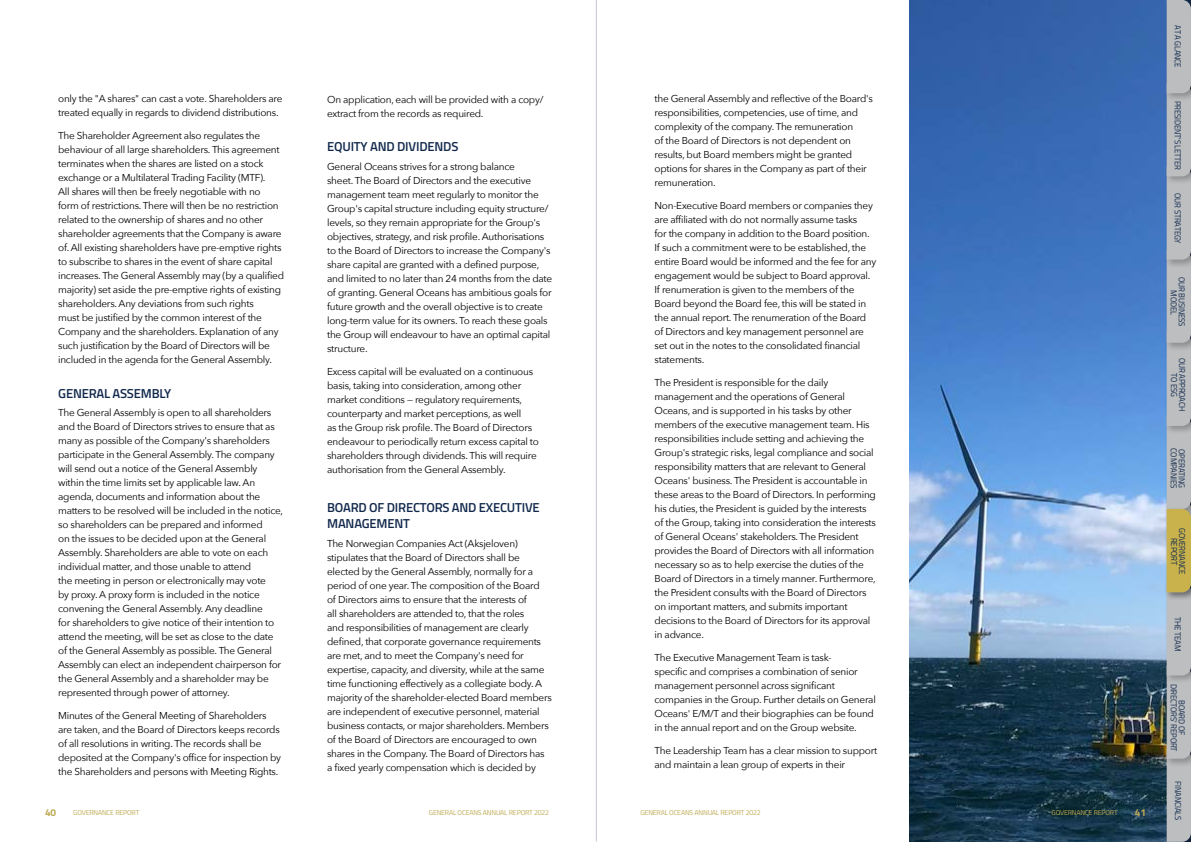
<style>
.page{position:relative;width:1191px;height:842px;background:#fff}
.page>*{position:absolute;margin:0;border:0;box-sizing:border-box;transform-origin:0 0}
.Mini_SubHeading{font:600 13px/16px "Titillium Web";letter-spacing:-.015em;color:#11294c}
.Body_Text{font:10px/14px "Avenir Next";letter-spacing:-.025em;color:#000}
.t1{font:700 10px "Titillium Web";color:#beab53}
.t2{font:8.6px/8px "Titillium Web";letter-spacing:-.015em;color:#11294c;text-align:center;scale:.92 1}
.t3{font:7px "Titillium Web";letter-spacing:-.025em;color:#beab53}
</style>
<div class="page">
<hr style="left:596px;top:0;width:1px;height:841px;background:#c5c4ce">
<img style="left:909px;top:0;width:255px;height:842px">
<div style="left:1164px;top:746px;width:27px;height:96px;background:#000;opacity:.25"></div>
<div style="left:1164px;top:663px;width:27px;height:104px;background:#000;opacity:.25"></div>
<div style="left:1164px;top:580px;width:27px;height:104px;background:#000;opacity:.25"></div>
<div style="left:1164px;top:414px;width:27px;height:104px;background:#000;opacity:.25"></div>
<div style="left:1164px;top:330px;width:27px;height:104px;background:#5991d9"></div>
<div style="left:1164px;top:247px;width:27px;height:104px;background:#4a7ec6"></div>
<div style="left:1164px;top:164px;width:27px;height:104px;background:#4074be"></div>
<div style="left:1164px;top:81px;width:27px;height:104px;background:#3c6cb7"></div>
<div style="left:1164px;top:0;width:27px;height:102px;background:#3866ae"></div>
<div style="left:1164px;top:507px;width:27px;height:94px;background:#000;opacity:.25"></div>
<svg style="left:1166px;top:0;width:25px;height:842px;background:#adb2b1"></svg>
<p class="Body_Text" style="left:58px;top:91px;width:226px">only the "A shares" can cast a vote. Shareholders are treated equally in regards to dividend distributions.</p>
<p class="Body_Text" style="left:58px;top:128px;width:227px">The Shareholder Agreement also regulates the behaviour of all large shareholders. This agreement terminates when the shares are listed on a stock exchange or a Multilateral Trading Facility (MTF).<br>All shares will then be freely negotiable with no<br>form of restrictions. There will then be no restriction related to the ownership of shares and no other shareholder agreements that the Company is aware of. All existing shareholders have pre-emptive rights to subscribe to shares in the event of share capital increases. The General Assembly may (by a qualified majority) set aside the pre-emptive rights of existing shareholders. Any deviations from such rights<br>must be justified by the common interest of the Company and the shareholders. Explanation of any such justification by the Board of Directors will be included in the agenda for the General Assembly.</p>
<p class="Mini_SubHeading" style="left:58px;top:384px;width:115px">GENERAL ASSEMBLY</p>
<p class="Body_Text" style="left:58px;top:405px;width:226px">The General Assembly is open to all shareholders and the Board of Directors strives to ensure that as many as possible of the Company's shareholders participate in the General Assembly. The company will send out a notice of the General Assembly within the time limits set by applicable law. An agenda, documents and information about the matters to be resolved will be included in the notice, so shareholders can be prepared and informed<br>on the issues to be decided upon at the General Assembly. Shareholders are able to vote on each individual matter, and those unable to attend<br>the meeting in person or electronically may vote<br>by proxy. A proxy form is included in the notice convening the General Assembly. Any deadline<br>for shareholders to give notice of their intention to attend the meeting, will be set as close to the date of the General Assembly as possible. The General Assembly can elect an independent chairperson for the General Assembly and a shareholder may be represented through power of attorney.</p>
<p class="Body_Text" style="left:58px;top:708px;width:224px">Minutes of the General Meeting of Shareholders are taken, and the Board of Directors keeps records of all resolutions in writing. The records shall be deposited at the Company's office for inspection by the Shareholders and persons with Meeting Rights.</p>
<p class="Body_Text" style="left:327px;top:92px;width:218px">On application, each will be provided with a copy/ extract from the records as required.</p>
<p class="Mini_SubHeading" style="left:327px;top:138px;width:133px">EQUITY AND DIVIDENDS</p>
<p class="Body_Text" style="left:327px;top:159px;width:227px">General Oceans strives for a strong balance<br>sheet. The Board of Directors and the executive management team meet regularly to monitor the Group's capital structure including equity structure/ levels, so they remain appropriate for the Group's objectives, strategy, and risk profile. Authorisations to the Board of Directors to increase the Company's share capital are granted with a defined purpose, and limited to no later than 24 months from the date of granting. General Oceans has ambitious goals for future growth and the overall objective is to create long-term value for its owners. To reach these goals the Group will endeavour to have an optimal capital structure.</p>
<p class="Body_Text" style="left:327px;top:364px;width:213px">Excess capital will be evaluated on a continuous basis, taking into consideration, among other market conditions — regulatory requirements, counterparty and market perceptions, as well<br>as the Group risk profile. The Board of Directors endeavour to periodically return excess capital to shareholders through dividends. This will require authorisation from the General Assembly.</p>
<p class="Mini_SubHeading" style="left:327px;top:499px;width:214px">BOARD OF DIRECTORS AND EXECUTIVE<br>MANAGEMENT</p>
<p class="Body_Text" style="left:327px;top:536px;width:226px">The Norwegian Companies Act (Aksjeloven) stipulates that the Board of Directors shall be elected by the General Assembly, normally for a period of one year. The composition of the Board<br>of Directors aims to ensure that the interests of<br>all shareholders are attended to, that the roles<br>and responsibilities of management are clearly defined, that corporate governance requirements are met, and to meet the Company's need for expertise, capacity, and diversity, while at the same time functioning effectively as a collegiate body. A majority of the shareholder-elected Board members are independent of executive personnel, material business contacts, or major shareholders. Members of the Board of Directors are encouraged to own shares in the Company. The Board of Directors has a fixed yearly compensation which is decided by</p>
<p class="Body_Text" style="left:654px;top:91px;width:220px">the General Assembly and reflective of the Board's responsibilities, competencies, use of time, and complexity of the company. The remuneration<br>of the Board of Directors is not dependent on results, but Board members might be granted options for shares in the Company as part of their remuneration.</p>
<p class="Body_Text" style="left:654px;top:198px;width:223px">Non-Executive Board members or companies they are affiliated with do not normally assume tasks<br>for the company in addition to the Board position.<br>If such a commitment were to be established, the entire Board would be informed and the fee for any engagement would be subject to Board approval.<br>If renumeration is given to the members of the Board beyond the Board fee, this will be stated in the annual report. The renumeration of the Board of Directors and key management personnel are set out in the notes to the consolidated financial statements.</p>
<p class="Body_Text" style="left:654px;top:375px;width:223px">The President is responsible for the daily management and the operations of General Oceans, and is supported in his tasks by other members of the executive management team. His responsibilities include setting and achieving the Group's strategic risks, legal compliance and social responsibility matters that are relevant to General Oceans' business. The President is accountable in these areas to the Board of Directors. In performing his duties, the President is guided by the interests of the Group, taking into consideration the interests of General Oceans' stakeholders. The President provides the Board of Directors with all information necessary so as to help exercise the duties of the Board of Directors in a timely manner. Furthermore, the President consults with the Board of Directors on important matters, and submits important decisions to the Board of Directors for its approval in advance.</p>
<p class="Body_Text" style="left:654px;top:650px;width:223px">The Executive Management Team is task-<br>specific and comprises a combination of senior management personnel across significant companies in the Group. Further details on General Oceans' E/M/T and their biographies can be found in the annual report and on the Group website.</p>
<p class="Body_Text" style="left:654px;top:743px;width:224px">The Leadership Team has a clear mission to support and maintain a lean group of experts in their</p>
<p class="t1" style="left:45px;top:805px;width:13px">40</p>
<p class="t3" style="left:73px;top:807px;width:68px">GOVERNANCE REPORT</p>
<p class="t3" style="left:429px;top:807px;width:122px">GENERAL OCEANS ANNUAL REPORT 2022</p>
<p class="t3" style="left:640px;top:807px;width:122px">GENERAL OCEANS ANNUAL REPORT 2022</p>
<p class="t3" style="left:1051px;top:807px;width:68px">GOVERNANCE REPORT</p>
<p class="t1" style="left:1134px;top:805px;width:13px">41</p>
<p class="t2" style="left:1182px;top:25px;width:48px;rotate:90deg">AT A GLANCE</p>
<p class="t2" style="left:1182px;top:101px;width:77px;rotate:90deg">PRESIDENT'S LETTER</p>
<p class="t2" style="left:1182px;top:193px;width:56px;rotate:90deg">OUR STRATEGY</p>
<p class="t2" style="left:1186px;top:277px;width:55px;rotate:90deg">OUR BUSINESS<br>MODEL</p>
<p class="t2" style="left:1186px;top:358px;width:59px;rotate:90deg">OUR APPROACH<br>TO ESG</p>
<p class="t2" style="left:1178px;top:448px;width:45px;rotate:90deg">COMPANIES</p>
<p class="t2" style="left:1186px;top:449px;width:43px;rotate:90deg">OPERATING</p>
<p class="t2" style="left:1186px;top:528px;width:52px;rotate:90deg">GOVERNANCE<br>REPORT</p>
<p class="t2" style="left:1182px;top:617px;width:39px;rotate:90deg">THE TEAM</p>
<p class="t2" style="left:1186px;top:684px;width:75px;rotate:90deg">BOARD OF<br>DIRECTORS' REPORT</p>
<p class="t2" style="left:1182px;top:781px;width:44px;rotate:90deg">FINANCIALS</p>
</div>
